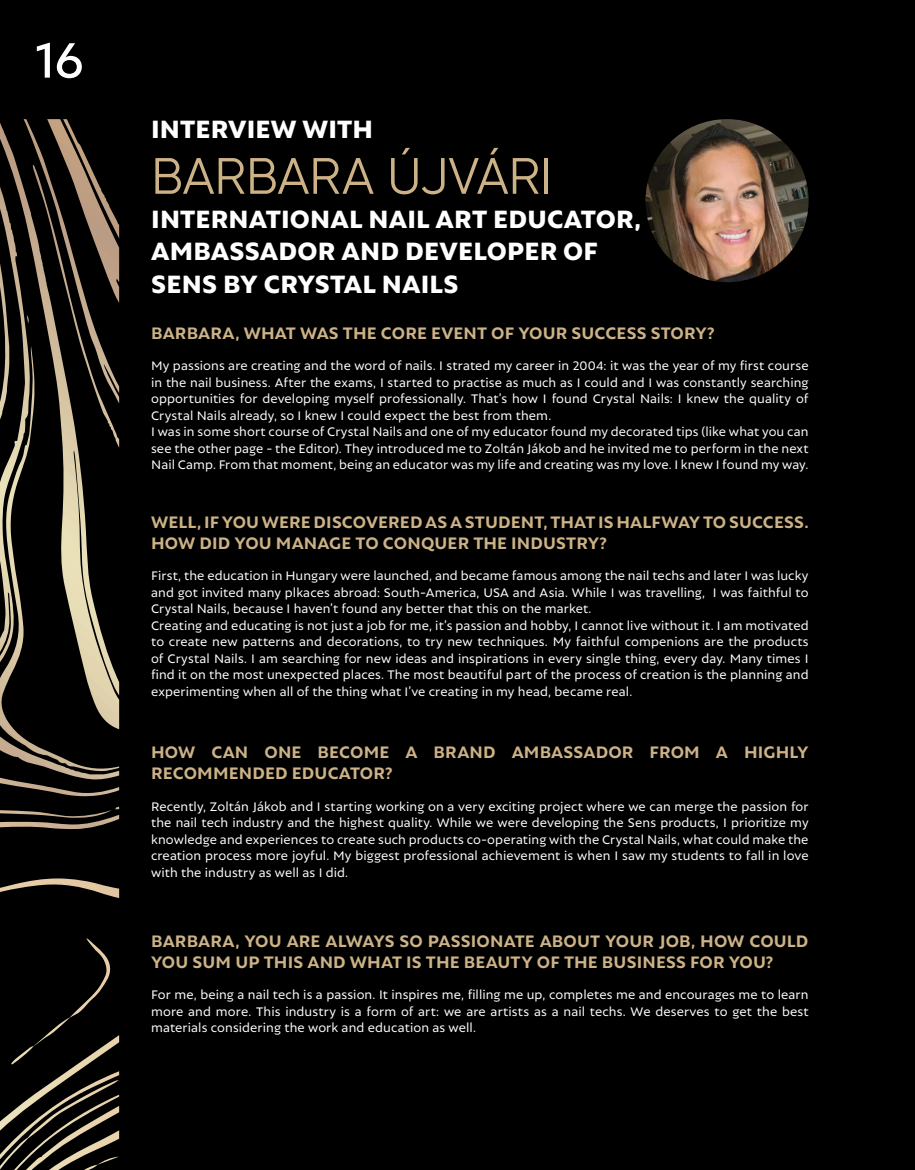
<style>
.page{position:relative;width:915px;height:1170px;background:#fff}
.page>*{position:absolute;margin:0;border:0;box-sizing:border-box;transform-origin:0 0}
.t1{font:500 54px "Autor";color:#fff}
.t2{font:51px "Gilroy";color:#ccb286}
.t3{font:800 27px/32.4px "Autor";letter-spacing:.005em;color:#fff}
.t4{font:700 18px/21px "Autor";letter-spacing:.01em;color:#ccb286}
.t5{font:13.5px/16.5px "Autor";letter-spacing:.01em;color:#fff}
</style>
<div class="page">
<div style="left:0;top:0;width:914px;height:1169px;background:#000"></div>
<svg style="left:0;top:123px;width:23px;height:63px"></svg>
<svg style="left:0;top:771px;width:119px;height:59px"></svg>
<svg style="left:0;top:186px;width:119px;height:585px"></svg>
<svg style="left:0;top:806px;width:119px;height:23px"></svg>
<svg style="left:24px;top:119px;width:95px;height:329px"></svg>
<svg style="left:0;top:878px;width:120px;height:291px"></svg>
<img style="left:645px;top:119px;width:163px;height:163px;border-radius:81px">
<h1 class="t1" style="left:36px;top:27px;width:49px">16</h1>
<h3 class="t3" style="left:151px;top:112px;width:223px">INTERVIEW WITH</h3>
<h2 class="t2" style="left:151px;top:145px;width:402px">BARBARA ÚJVÁRI</h2>
<h3 class="t3" style="left:151px;top:202px;width:491px">INTERNATIONAL NAIL ART EDUCATOR,<br>AMBASSADOR AND DEVELOPER OF<br>SENS BY CRYSTAL NAILS</h3>
<h3 class="t4" style="left:151px;top:322px;width:564px">BARBARA, WHAT WAS THE CORE EVENT OF YOUR SUCCESS STORY?</h3>
<p class="t5" style="left:151px;top:357px;width:658px">My passions are creating and the word of nails. I strated my career in 2004: it was the year of my first course in the nail business. After the exams, I started to practise as much as I could and I was constantly searching opportunities for developing myself professionally. That’s how I found Crystal Nails: I knew the quality of Crystal Nails already, so I knew I could expect the best from them.<br>I was in some short course of Crystal Nails and one of my educator found my decorated tips (like what you can see the other page - the Editor). They introduced me to Zoltán Jákob and he invited me to perform in the next Nail Camp. From that moment, being an educator was my life and creating was my love. I knew I found my way.</p>
<h3 class="t4" style="left:151px;top:510px;width:658px">WELL, IF YOU WERE DISCOVERED AS A STUDENT, THAT IS HALFWAY TO SUCCESS.<br>HOW DID YOU MANAGE TO CONQUER THE INDUSTRY?</h3>
<p class="t5" style="left:151px;top:567px;width:659px">First, the education in Hungary were launched, and became famous among the nail techs and later I was lucky and got invited many plkaces abroad: South-America, USA and Asia. While I was travelling, I was faithful to Crystal Nails, because I haven’t found any better that this on the market.<br>Creating and educating is not just a job for me, it’s passion and hobby, I cannot live without it. I am motivated to create new patterns and decorations, to try new techniques. My faithful compenions are the products of Crystal Nails. I am searching for new ideas and inspirations in every single thing, every day. Many times I find it on the most unexpected places. The most beautiful part of the process of creation is the planning and experimenting when all of the thing what I’ve creating in my head, became real.</p>
<h3 class="t4" style="left:151px;top:741px;width:658px">HOW CAN ONE BECOME A BRAND AMBASSADOR FROM A HIGHLY<br>RECOMMENDED EDUCATOR?</h3>
<p class="t5" style="left:151px;top:797px;width:658px;text-align:justify">Recently, Zoltán Jákob and I starting working on a very exciting project where we can merge the passion for the nail tech industry and the highest quality. While we were developing the Sens products, I prioritize my knowledge and experiences to create such products co-operating with the Crystal Nails, what could make the creation process more joyful. My biggest professional achievement is when I saw my students to fall in love with the industry as well as I did.</p>
<h3 class="t4" style="left:151px;top:929px;width:658px">BARBARA, YOU ARE ALWAYS SO PASSIONATE ABOUT YOUR JOB, HOW COULD<br>YOU SUM UP THIS AND WHAT IS THE BEAUTY OF THE BUSINESS FOR YOU?</h3>
<p class="t5" style="left:151px;top:985px;width:659px;text-align:justify">For me, being a nail tech is a passion. It inspires me, filling me up, completes me and encourages me to learn more and more. This industry is a form of art: we are artists as a nail techs. We deserves to get the best materials considering the work and education as well.</p>
</div>
